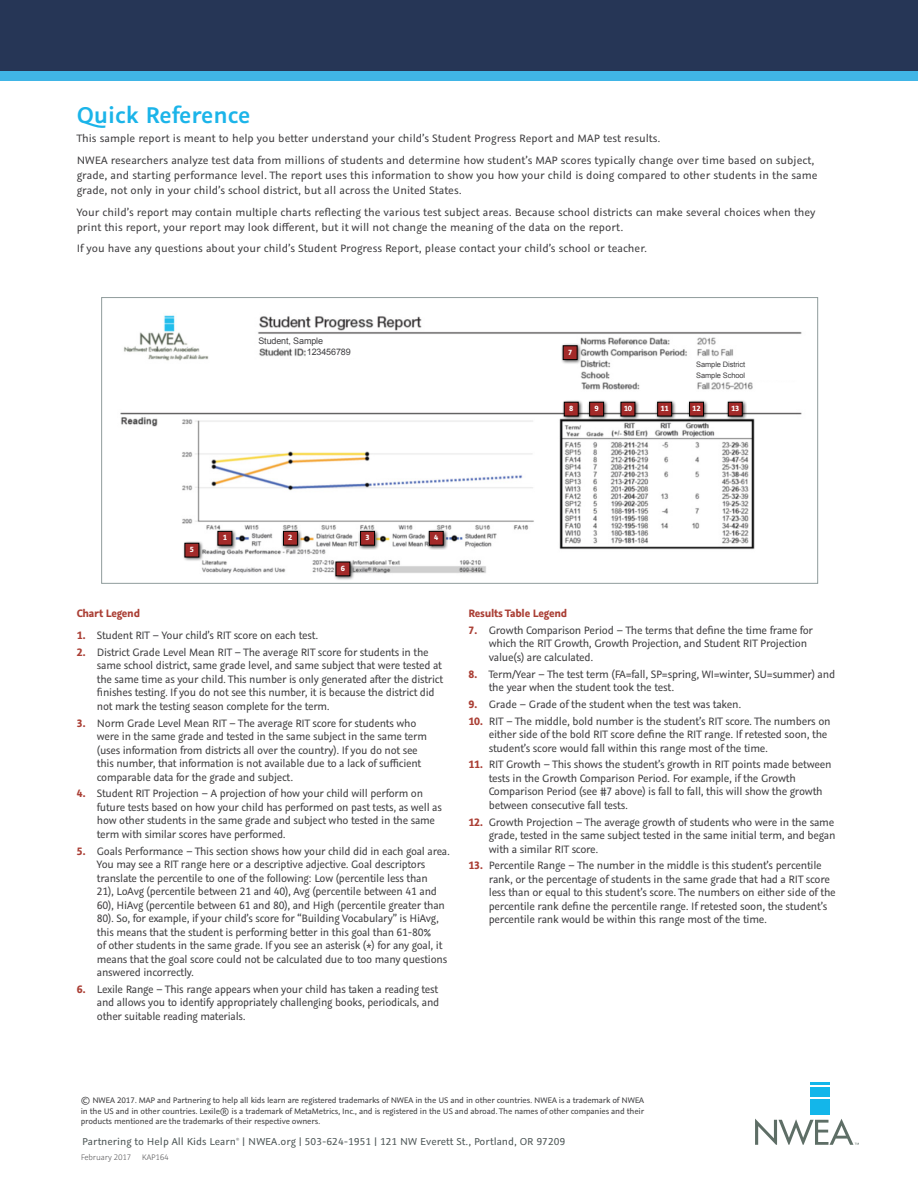
<style>
.page{position:relative;width:918px;height:1188px;background:#fff}
.page>*{position:absolute;margin:0;border:0;box-sizing:border-box;transform-origin:0 0}
.t1{font:600 25.5px "Graublau Sans";color:#1bb4e9}
.t2{font:12px/13.5px "Graublau Sans";letter-spacing:-.02em;color:#414042;scale:.96 1}
.t3{font:12px/13.5px "Graublau Sans";letter-spacing:-.02em;color:#414042}
.t4{font:12px/15px "Graublau Sans";color:#414042}
.t5{font:700 12px "Graublau Sans";letter-spacing:-.02em;color:#aa3f35}
.t6{font:11.25px "Graublau Sans";color:#4f5858}
.t7{font:9px/10.5px "Graublau Sans";letter-spacing:-.02em;color:#414042;text-align:justify}
.t8{font:9px/11.2px "Arial";letter-spacing:-.015em;color:#414042}
.t9{font:300 9px "Graublau Sans";letter-spacing:-.02em;color:#414042}
.t10{font:700 8.4px "Graublau Sans";letter-spacing:-.015em;color:#fff}
.t11{font:7.5px/10.2px "Arial";letter-spacing:-.015em;color:#414042}
.t12{font:3px "Graublau Sans";color:#4f5858}
.s1{font-weight:700;color:#aa3f35}
</style>
<div class="page">
<div style="left:0;top:0;width:918px;height:75px;background:#263656"></div>
<div style="left:0;top:72px;width:918px;height:9px;background:#40b5e6"></div>
<div style="left:810px;top:1099px;width:20px;height:16px;background:#13b6ea"></div>
<div style="left:810px;top:1087px;width:20px;height:10px;background:#13b6ea"></div>
<hr style="left:810px;top:1082px;width:20px;height:3px;background:#13b6ea">
<svg style="left:755px;top:1119px;width:104px;height:26px"></svg>
<img style="left:123px;top:315px;width:679px;height:75px">
<img style="left:120px;top:412px;width:682px;height:162px">
<div style="left:258px;top:338px;width:108px;height:9px;background:#fff"></div>
<div style="left:307px;top:347px;width:107px;height:10px;background:#fff"></div>
<div style="left:696px;top:359px;width:107px;height:11px;background:#fff"></div>
<div style="left:696px;top:370px;width:107px;height:10px;background:#fff"></div>
<div style="left:215px;top:529px;width:22px;height:21px;background:#000;opacity:.75"></div>
<svg style="left:217px;top:531px;width:16px;height:15px"></svg>
<div style="left:281px;top:529px;width:21px;height:21px;background:#000;opacity:.75"></div>
<svg style="left:283px;top:531px;width:15px;height:15px"></svg>
<div style="left:358px;top:529px;width:21px;height:21px;background:#000;opacity:.75"></div>
<svg style="left:360px;top:531px;width:15px;height:15px"></svg>
<div style="left:426px;top:529px;width:22px;height:21px;background:#000;opacity:.75"></div>
<svg style="left:429px;top:531px;width:15px;height:15px"></svg>
<div style="left:182px;top:541px;width:22px;height:21px;background:#000;opacity:.75"></div>
<svg style="left:184px;top:542px;width:16px;height:16px"></svg>
<div style="left:333px;top:559px;width:22px;height:22px;background:#000;opacity:.75"></div>
<svg style="left:335px;top:561px;width:16px;height:16px"></svg>
<div style="left:560px;top:343px;width:22px;height:21px;background:#000;opacity:.75"></div>
<svg style="left:562px;top:345px;width:16px;height:15px"></svg>
<div style="left:561px;top:400px;width:22px;height:21px;background:#000;opacity:.75"></div>
<svg style="left:564px;top:401px;width:15px;height:16px"></svg>
<div style="left:587px;top:400px;width:21px;height:21px;background:#000;opacity:.75"></div>
<svg style="left:589px;top:401px;width:15px;height:16px"></svg>
<div style="left:618px;top:400px;width:22px;height:21px;background:#000;opacity:.75"></div>
<svg style="left:620px;top:401px;width:16px;height:16px"></svg>
<div style="left:655px;top:400px;width:21px;height:21px;background:#000;opacity:.75"></div>
<svg style="left:657px;top:401px;width:15px;height:16px"></svg>
<div style="left:687px;top:400px;width:21px;height:21px;background:#000;opacity:.75"></div>
<svg style="left:689px;top:401px;width:15px;height:16px"></svg>
<div style="left:725px;top:400px;width:22px;height:21px;background:#000;opacity:.75"></div>
<svg style="left:728px;top:401px;width:15px;height:16px"></svg>
<h1 class="t1" style="left:77px;top:99px;width:175px">Quick Reference</h1>
<p class="t4" style="left:77px;top:127px;width:739px;line-height:21.8px">This sample report is meant to help you better understand your child’s Student Progress Report and MAP test results.<br>NWEA researchers analyze test data from millions of students and determine how student’s MAP scores typically change over time based on subject,</p>
<p class="t4" style="left:77px;top:168px;width:742px">grade, and starting performance level. The report uses this information to show you how your child is doing compared to other students in the same grade, not only in your child’s school district, but all across the United States.</p>
<p class="t4" style="left:77px;top:204px;width:740px">Your child’s report may contain multiple charts reflecting the various test subject areas. Because school districts can make several choices when they print this report, your report may look different, but it will not change the meaning of the data on the report.</p>
<p class="t4" style="left:77px;top:241px;width:572px">If you have any questions about your child’s Student Progress Report, please contact your child’s school or teacher.</p>
<p class="t8" style="left:307px;top:335px;width:45px;text-indent:-48px">Student, Sample<br>123456789</p>
<p class="t10" style="left:568px;top:347px;width:6px">7</p>
<p class="t11" style="left:696px;top:360px;width:51px">Sample District<br>Sample School</p>
<p class="t10" style="left:569px;top:403px;width:6px">8</p>
<p class="t10" style="left:594px;top:403px;width:6px">9</p>
<p class="t10" style="left:624px;top:403px;width:10px">10</p>
<p class="t10" style="left:660px;top:403px;width:10px">11</p>
<p class="t10" style="left:692px;top:403px;width:10px">12</p>
<p class="t10" style="left:731px;top:403px;width:10px">13</p>
<p class="t10" style="left:190px;top:544px;width:6px">5</p>
<p class="t10" style="left:223px;top:533px;width:6px">1</p>
<p class="t10" style="left:288px;top:533px;width:6px">2</p>
<p class="t10" style="left:365px;top:533px;width:6px">3</p>
<p class="t10" style="left:434px;top:533px;width:6px">4</p>
<p class="t10" style="left:341px;top:563px;width:6px">6</p>
<p class="t5" style="left:77px;top:606px;width:65px">Chart Legend</p>
<p class="t2" style="left:77px;top:629px;width:253px"><span class="s1">1.</span> Student RIT – Your child’s RIT score on each test.</p>
<p class="t2" style="left:97px;top:645px;width:362px;text-indent:-20px"><span class="s1">2.</span> District Grade Level Mean RIT – The average RIT score for students in the same school district, same grade level, and same subject that were tested at the same time as your child. This number is only generated after the district finishes testing. If you do not see this number, it is because the district did not mark the testing season complete for the term.</p>
<p class="t2" style="left:97px;top:716px;width:345px;text-indent:-20px"><span class="s1">3.</span> Norm Grade Level Mean RIT – The average RIT score for students who were in the same grade and tested in the same subject in the same term (uses information from districts all over the country). If you do not see this number, that information is not available due to a lack of sufficient comparable data for the grade and subject.</p>
<p class="t2" style="left:97px;top:787px;width:361px;text-indent:-20px"><span class="s1">4.</span> Student RIT Projection – A projection of how your child will perform on future tests based on how your child has performed on past tests, as well as how other students in the same grade and subject who tested in the same term with similar scores have performed.</p>
<p class="t2" style="left:97px;top:844px;width:369px;text-indent:-20px"><span class="s1">5.</span> Goals Performance – This section shows how your child did in each goal area.<br>You may see a RIT range here or a descriptive adjective. Goal descriptors translate the percentile to one of the following: Low (percentile less than<br>21), LoAvg (percentile between 21 and 40), Avg (percentile between 41 and 60), HiAvg (percentile between 61 and 80), and High (percentile greater than 80). So, for example, if your child’s score for “Building Vocabulary” is HiAvg, this means that the student is performing better in this goal than 61-80%<br>of other students in the same grade. If you see an asterisk (*) for any goal, it means that the goal score could not be calculated due to too many questions answered incorrectly.</p>
<p class="t2" style="left:97px;top:982px;width:358px;text-align:justify;text-indent:-20px"><span class="s1">6.</span> Lexile Range – This range appears when your child has taken a reading test and allows you to identify appropriately challenging books, periodicals, and other suitable reading materials.</p>
<p class="t5" style="left:469px;top:606px;width:100px">Results Table Legend</p>
<p class="t3" style="left:489px;top:623px;width:326px;text-indent:-20px"><span class="s1">7.</span> Growth Comparison Period – The terms that define the time frame for which the RIT Growth, Growth Projection, and Student RIT Projection value(s) are calculated.</p>
<p class="t3" style="left:489px;top:667px;width:348px;text-indent:-20px"><span class="s1">8.</span> Term/Year – The test term (FA=fall, SP=spring, WI=winter, SU=summer) and the year when the student took the test.</p>
<p class="t3" style="left:469px;top:697px;width:274px"><span class="s1">9.</span> Grade – Grade of the student when the test was taken.</p>
<p class="t3" style="left:489px;top:714px;width:343px;text-indent:-20px"><span class="s1">10.</span> RIT – The middle, bold number is the student’s RIT score. The numbers on either side of the bold RIT score define the RIT range. If retested soon, the student’s score would fall within this range most of the time.</p>
<p class="t3" style="left:489px;top:758px;width:344px;text-indent:-20px"><span class="s1">11.</span> RIT Growth – This shows the student’s growth in RIT points made between tests in the Growth Comparison Period. For example, if the Growth Comparison Period (see #7 above) is fall to fall, this will show the growth between consecutive fall tests.</p>
<p class="t3" style="left:489px;top:815px;width:348px;text-align:justify;text-indent:-20px"><span class="s1">12.</span> Growth Projection – The average growth of students who were in the same grade, tested in the same subject tested in the same initial term, and began with a similar RIT score.</p>
<p class="t3" style="left:489px;top:859px;width:349px;text-indent:-20px"><span class="s1">13.</span> Percentile Range – The number in the middle is this student’s percentile rank, or the percentage of students in the same grade that had a RIT score less than or equal to this student’s score. The numbers on either side of the percentile rank define the percentile range. If retested soon, the student’s percentile rank would be within this range most of the time.</p>
<p class="t7" style="left:81px;top:1095px;width:565px">© NWEA 2017. MAP and Partnering to help all kids learn are registered trademarks of NWEA in the US and in other countries. NWEA is a trademark of NWEA in the US and in other countries. Lexile® is a trademark of MetaMetrics, Inc., and is registered in the US and abroad. The names of other companies and their products mentioned are the trademarks of their respective owners.</p>
<p class="t9" style="left:81px;top:1153px;width:90px">February 2017 KAP164</p>
<p class="t6" style="left:82px;top:1135px;width:155px">Partnering to Help All Kids Learn</p>
<p class="t12" style="left:236px;top:1137px;width:5px">®</p>
<p class="t6" style="left:242px;top:1135px;width:324px">| NWEA.org | 503-624-1951 | 121 NW Everett St., Portland, OR 97209</p>
</div>
